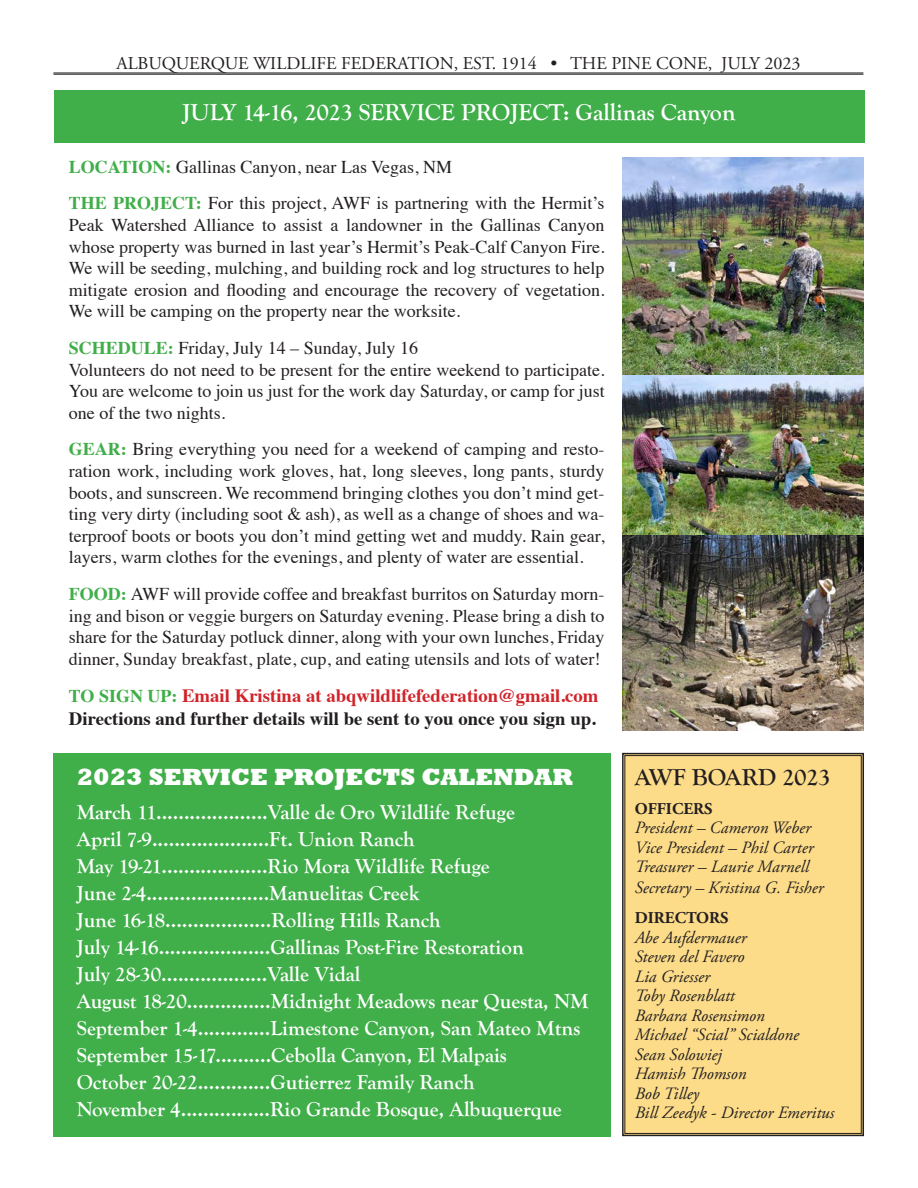
<style>
.page{position:relative;width:918px;height:1188px;background:#fff}
.page>*{position:absolute;margin:0;border:0;box-sizing:border-box;transform-origin:0 0}
.t1{font:700 24px "Goudy Old Style T";color:#fff}
.t2{font:800 24px "Rockwell";color:#fff}
.t3{font:700 24px "Goudy Old Style T";color:#231f20}
.t4{font:700 21px "Goudy Old Style T";color:#fff}
.t5{font:700 18.75px "Times";color:#231f20}
.t6{font:700 18.75px "Times";color:#d1232a}
.t7{font:18px/21.6px "Times";color:#231f20;text-align:justify}
.t8{font:18px "Adobe Garamond Pro";color:#231f20}
.t9{font:italic 17.25px "Adobe Garamond Pro";color:#231f20}
.t10{font:700 16.5px "Adobe Garamond Pro";color:#231f20}
.s1{font-weight:700;color:#40ae49}
.s2{font-size:18px;color:#40ae49}
</style>
<div class="page">
<div style="left:54px;top:91px;width:810px;height:52px;background:#40ae49"></div>
<div style="left:53px;top:753px;width:558px;height:383px;background:#40ae49"></div>
<div style="left:622px;top:752px;width:242px;height:385px;background:#fcdc89"></div>
<div style="left:625px;top:755px;width:237px;height:379px;border:1px solid #231f20"></div>
<img style="left:622px;top:158px;width:242px;height:572px">
<hr style="left:53px;top:73px;width:810px;height:1px;background:#231f20">
<hr style="left:53px;top:74px;width:810px;height:1px;background:#231f20">
<p class="t8" style="left:116px;top:52px;width:685px">ALBUQUERQUE WILDLIFE FEDERATION, EST. 1914 • THE PINE CONE, JULY 2023</p>
<p class="t1" style="left:183px;top:99px;width:555px">JULY 14-16, 2023 SERVICE PROJECT: Gallinas Canyon</p>
<p class="t7" style="left:69px;top:154px;width:385px"><span class="s1">LOCATION:</span> Gallinas Canyon, near Las Vegas, NM</p>
<p class="t7" style="left:69px;top:191px;width:537px"><span class="s1">THE PROJECT:</span> For this project, AWF is partnering with the Hermit’s Peak Watershed Alliance to assist a landowner in the Gallinas Canyon whose property was burned in last year’s Hermit’s Peak-Calf Canyon Fire.<br>We will be seeding, mulching, and building rock and log structures to help mitigate erosion and flooding and encourage the recovery of vegetation.<br>We will be camping on the property near the worksite.</p>
<p class="t7" style="left:69px;top:336px;width:351px"><span class="s1">SCHEDULE:</span> Friday, July 14 – Sunday, July 16</p>
<p class="t7" style="left:69px;top:357px;width:537px">Volunteers do not need to be present for the entire weekend to participate.<br>You are welcome to join us just for the work day Saturday, or camp for just one of the two nights.</p>
<p class="t7" style="left:69px;top:437px;width:537px"><span class="s1">GEAR:</span> Bring everything you need for a weekend of camping and resto&shy;ration work, including work gloves, hat, long sleeves, long pants, sturdy boots, and sunscreen. We recommend bringing clothes you don’t mind get&shy;ting very dirty (including soot &amp; ash), as well as a change of shoes and wa&shy;terproof boots or boots you don’t mind getting wet and muddy. Rain gear, layers, warm clothes for the evenings, and plenty of water are essential.</p>
<p class="t7" style="left:69px;top:582px;width:537px"><span class="s1">FOOD:</span> AWF will provide coffee and breakfast burritos on Saturday morn&shy;ing and bison or veggie burgers on Saturday evening. Please bring a dish to share for the Saturday potluck dinner, along with your own lunches, Friday dinner, Sunday breakfast, plate, cup, and eating utensils and lots of water!</p>
<p class="t6" style="left:69px;top:678px;width:531px"><span class="s2">TO SIGN UP:</span> Email Kristina at abqwildlifefederation@gmail.com</p>
<p class="t5" style="left:69px;top:701px;width:528px">Directions and further details will be sent to you once you sign up.</p>
<p class="t2" style="left:77px;top:763px;width:498px">2023 SERVICE PROJECTS CALENDAR</p>
<p class="t4" style="left:77px;top:800px;width:440px">March 11....................Valle de Oro Wildlife Refuge</p>
<p class="t4" style="left:77px;top:827px;width:340px">April 7-9.....................Ft. Union Ranch</p>
<p class="t4" style="left:77px;top:854px;width:415px">May 19-21...................Rio Mora Wildlife Refuge</p>
<p class="t4" style="left:77px;top:881px;width:344px">June 2-4......................Manuelitas Creek</p>
<p class="t4" style="left:77px;top:908px;width:366px">June 16-18...................Rolling Hills Ranch</p>
<p class="t4" style="left:77px;top:935px;width:449px">July 14-16....................Gallinas Post-Fire Restoration</p>
<p class="t4" style="left:77px;top:962px;width:285px">July 28-30...................Valle Vidal</p>
<p class="t4" style="left:77px;top:989px;width:513px">August 18-20...............Midnight Meadows near Questa, NM</p>
<p class="t4" style="left:77px;top:1016px;width:505px">September 1-4.............Limestone Canyon, San Mateo Mtns</p>
<p class="t4" style="left:77px;top:1043px;width:432px">September 15-17..........Cebolla Canyon, El Malpais</p>
<p class="t4" style="left:77px;top:1070px;width:399px">October 20-22.............Gutierrez Family Ranch</p>
<p class="t4" style="left:77px;top:1097px;width:487px">November 4................Rio Grande Bosque, Albuquerque</p>
<p class="t3" style="left:635px;top:764px;width:197px">AWF BOARD 2023</p>
<p class="t10" style="left:635px;top:799px;width:79px">OFFICERS</p>
<p class="t9" style="left:635px;top:818px;width:178px">President – Cameron Weber</p>
<p class="t9" style="left:635px;top:837px;width:180px">Vice President – Phil Carter</p>
<p class="t9" style="left:635px;top:857px;width:176px">Treasurer – Laurie Marnell</p>
<p class="t9" style="left:635px;top:877px;width:190px">Secretary – Kristina G. Fisher</p>
<p class="t10" style="left:635px;top:909px;width:95px">DIRECTORS</p>
<p class="t9" style="left:635px;top:927px;width:113px">Abe Aufdermauer</p>
<p class="t9" style="left:635px;top:947px;width:111px">Steven del Favero</p>
<p class="t9" style="left:635px;top:966px;width:77px">Lia Griesser</p>
<p class="t9" style="left:635px;top:986px;width:102px">Toby Rosenblatt</p>
<p class="t9" style="left:635px;top:1005px;width:131px">Barbara Rosensimon</p>
<p class="t9" style="left:635px;top:1025px;width:166px">Michael “Scial” Scialdone</p>
<p class="t9" style="left:635px;top:1044px;width:89px">Sean Solowiej</p>
<p class="t9" style="left:635px;top:1064px;width:113px">Hamish Thomson</p>
<p class="t9" style="left:635px;top:1083px;width:66px">Bob Tilley</p>
<p class="t9" style="left:635px;top:1103px;width:201px">Bill Zeedyk - Director Emeritus</p>
</div>
